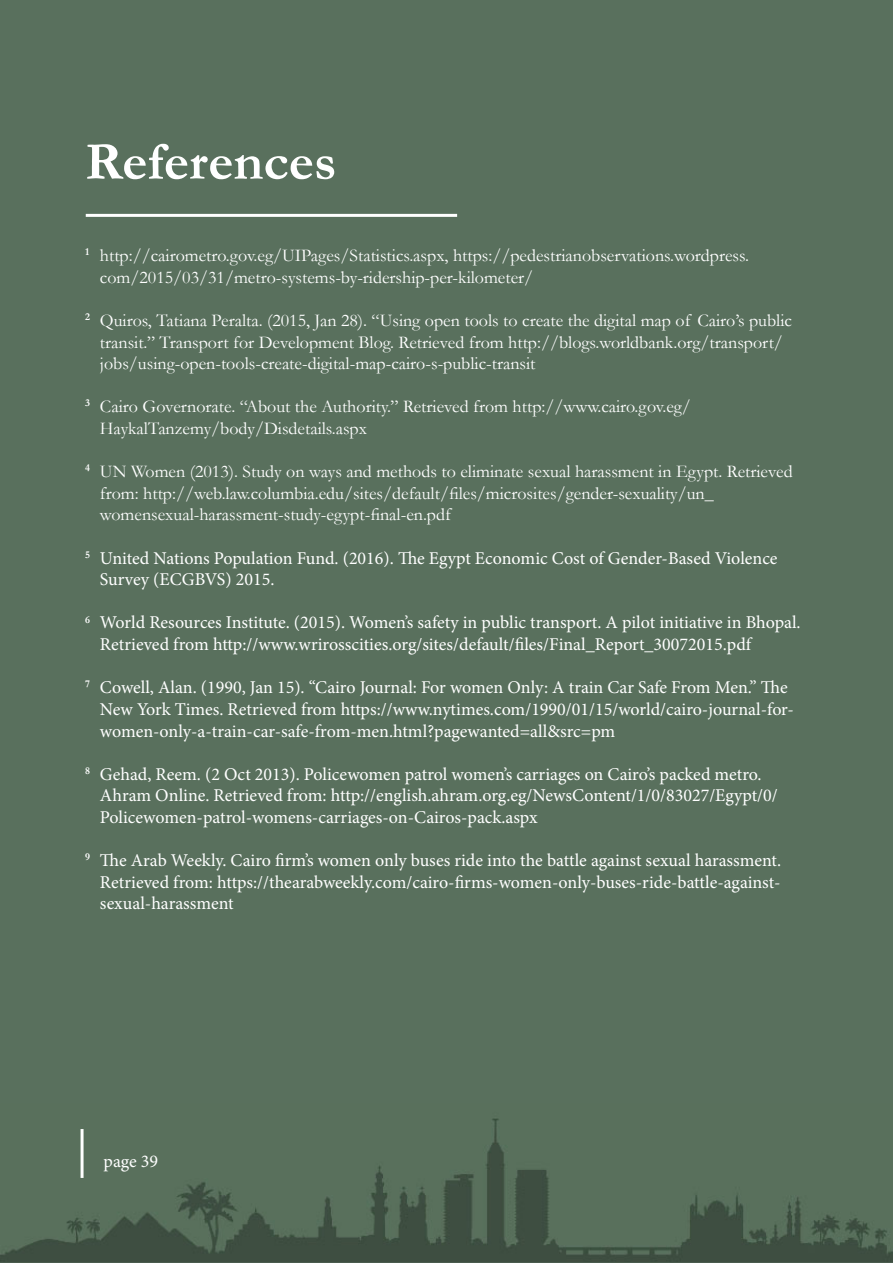
<style>
.page{position:relative;width:893px;height:1263px;background:#59705d}
.page>*{position:absolute;margin:0;border:0;box-sizing:border-box;transform-origin:0 0}
.t1{font:700 54px "Garamond";color:#fff}
.t2{font:18px/21.6px "Minion Pro";color:#fff}
.t3{font:18px/21.6px "Garamond";color:#fff}
.t4{font:700 10.5px "Garamond";color:#fff}
</style>
<div class="page">
<img style="left:0;top:1118px;width:893px;height:145px">
<hr style="left:81px;top:1129px;width:3px;height:49px;background:#fff">
<hr style="left:86px;top:214px;width:371px;height:3px;background:#fff">
<p class="t1" style="left:85px;top:125px;width:253px">References</p>
<p class="t4" style="left:85px;top:245px;width:6px">1</p>
<p class="t4" style="left:85px;top:310px;width:6px">2</p>
<p class="t4" style="left:85px;top:396px;width:6px">3</p>
<p class="t4" style="left:85px;top:461px;width:6px">4</p>
<p class="t4" style="left:85px;top:547px;width:6px">5</p>
<p class="t4" style="left:85px;top:612px;width:6px">6</p>
<p class="t4" style="left:85px;top:677px;width:6px">7</p>
<p class="t4" style="left:85px;top:763px;width:6px">8</p>
<p class="t4" style="left:85px;top:850px;width:6px">9</p>
<p class="t3" style="left:100px;top:244px;width:650px">http://cairometro.gov.eg/UIPages/Statistics.aspx, https://pedestrianobservations.wordpress. com/2015/03/31/metro-systems-by-ridership-per-kilometer/</p>
<p class="t3" style="left:100px;top:309px;width:694px">Quiros, Tatiana Peralta. (2015, Jan 28). “Using open tools to create the digital map of Cairo’s public transit.” Transport for Development Blog. Retrieved from http://blogs.worldbank.org/transport/ jobs/using-open-tools-create-digital-map-cairo-s-public-transit</p>
<p class="t3" style="left:100px;top:396px;width:592px">Cairo Governorate. “About the Authority.” Retrieved from http://www.cairo.gov.eg/<br>HaykalTanzemy/body/Disdetails.aspx</p>
<p class="t3" style="left:100px;top:460px;width:694px">UN Women (2013). Study on ways and methods to eliminate sexual harassment in Egypt. Retrieved from: http://web.law.columbia.edu/sites/default/files/microsites/gender-sexuality/un_ womensexual-harassment-study-egypt-final-en.pdf</p>
<p class="t2" style="left:100px;top:547px;width:679px">United Nations Population Fund. (2016). The Egypt Economic Cost of Gender-Based Violence<br>Survey (ECGBVS) 2015.</p>
<p class="t2" style="left:100px;top:612px;width:702px">World Resources Institute. (2015). Women’s safety in public transport. A pilot initiative in Bhopal.<br>Retrieved from http://www.wrirosscities.org/sites/default/files/Final_Report_30072015.pdf</p>
<p class="t2" style="left:100px;top:677px;width:695px">Cowell, Alan. (1990, Jan 15). “Cairo Journal: For women Only: A train Car Safe From Men.” The<br>New York Times. Retrieved from https://www.nytimes.com/1990/01/15/world/cairo-journal-for&shy;women-only-a-train-car-safe-from-men.html?pagewanted=all&amp;src=pm</p>
<p class="t2" style="left:100px;top:763px;width:679px">Gehad, Reem. (2 Oct 2013). Policewomen patrol women’s carriages on Cairo’s packed metro.<br>Ahram Online. Retrieved from: http://english.ahram.org.eg/NewsContent/1/0/83027/Egypt/0/<br>Policewomen-patrol-womens-carriages-on-Cairos-pack.aspx</p>
<p class="t2" style="left:100px;top:850px;width:683px;text-align:justify">The Arab Weekly. Cairo firm’s women only buses ride into the battle against sexual harassment.<br>Retrieved from: https://thearabweekly.com/cairo-firms-women-only-buses-ride-battle-against&shy;sexual-harassment</p>
<p class="t2" style="left:104px;top:1150px;width:56px">page 39</p>
</div>
